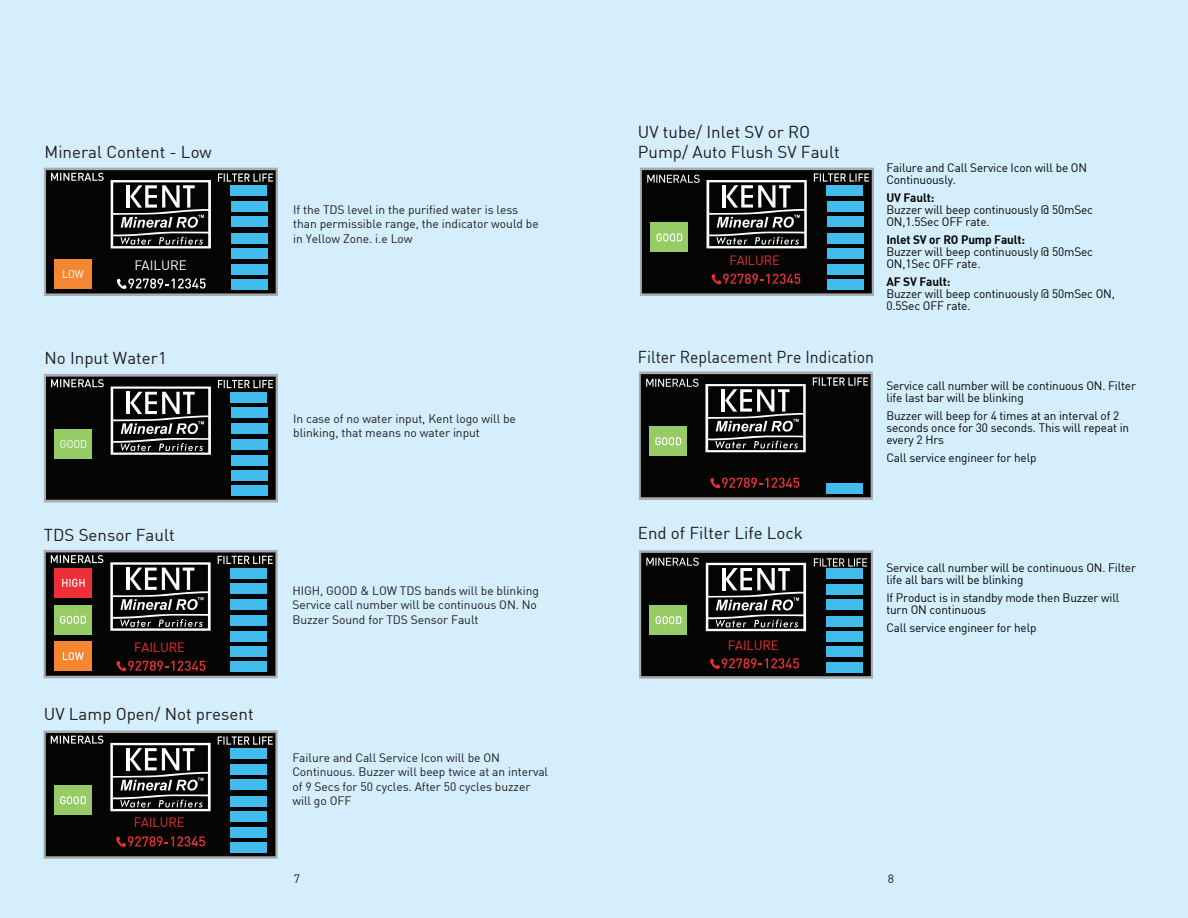
<style>
.page{position:relative;width:1188px;height:918px;background:#d4effb}
.page>*{position:absolute;margin:0;border:0;box-sizing:border-box;transform-origin:0 0}
.t1{font:16.95px/20.2px "DIN";color:#201d1e}
.t2{font:16.95px "DIN";color:#201d1e;scale:.93 1}
.t3{font:13.35px "DIN";letter-spacing:-.005em;color:#fff}
.t4{font:13.2px "DIN";letter-spacing:-.01em;color:#ed3037}
.t5{font:12px/12px "DIN";letter-spacing:-.01em;color:#040503}
.t6{font:12px/14.4px "DIN";letter-spacing:-.005em;color:#201d1e}
.t7{font:700 12px "DIN";letter-spacing:-.01em;color:#040503}
.t8{font:11.1px "DIN";color:#fff;scale:.93 1}
</style>
<div class="page">
<svg style="left:44px;top:168px;width:234px;height:128px"></svg>
<svg style="left:44px;top:374px;width:234px;height:128px"></svg>
<svg style="left:44px;top:550px;width:234px;height:128px"></svg>
<svg style="left:44px;top:730px;width:234px;height:129px"></svg>
<svg style="left:640px;top:168px;width:234px;height:128px"></svg>
<svg style="left:639px;top:371px;width:234px;height:129px"></svg>
<svg style="left:639px;top:550px;width:234px;height:129px"></svg>
<h1 class="t1" style="left:45px;top:141px;width:169px">Mineral Content - Low</h1>
<p class="t8" style="left:62px;top:267px;width:25px">LOW</p>
<p class="t3" style="left:135px;top:257px;width:54px">FAILURE</p>
<h1 class="t1" style="left:45px;top:347px;width:124px">No Input Water1</h1>
<p class="t8" style="left:60px;top:437px;width:31px">GOOD</p>
<h1 class="t1" style="left:44px;top:524px;width:132px">TDS Sensor Fault</h1>
<p class="t4" style="left:134px;top:639px;width:52px">FAILURE</p>
<h1 class="t1" style="left:44px;top:703px;width:211px">UV Lamp Open/ Not present</h1>
<p class="t4" style="left:134px;top:814px;width:52px">FAILURE</p>
<p class="t6" style="left:293px;top:202px;width:247px">If the TDS level in the purified water is less than permissible range, the indicator would be in Yellow Zone. i.e Low</p>
<p class="t6" style="left:293px;top:411px;width:224px">In case of no water input, Kent logo will be blinking, that means no water input</p>
<p class="t6" style="left:292px;top:583px;width:248px">HIGH, GOOD &amp; LOW TDS bands will be blinking<br>Service call number will be continuous ON. No<br>Buzzer Sound for TDS Sensor Fault</p>
<p class="t6" style="left:292px;top:750px;width:257px">Failure and Call Service Icon will be ON Continuous. Buzzer will beep twice at an interval of 9 Secs for 50 cycles. After 50 cycles buzzer will go OFF</p>
<h1 class="t1" style="left:638px;top:122px;width:203px">UV tube/ Inlet SV or RO<br>Pump/ Auto Flush SV Fault</h1>
<p class="t4" style="left:729px;top:252px;width:52px">FAILURE</p>
<p class="t5" style="left:886px;top:162px;width:202px">Failure and Call Service Icon will be ON<br>Continuously.</p>
<p class="t7" style="left:886px;top:190px;width:50px">UV Fault:</p>
<p class="t5" style="left:886px;top:204px;width:208px">Buzzer will beep continuously @ 50mSec<br>ON,1.5Sec OFF rate.</p>
<p class="t7" style="left:886px;top:232px;width:140px">Inlet SV or RO Pump Fault:</p>
<p class="t5" style="left:886px;top:246px;width:208px">Buzzer will beep continuously @ 50mSec<br>ON,1Sec OFF rate.</p>
<p class="t7" style="left:886px;top:274px;width:65px">AF SV Fault:</p>
<p class="t5" style="left:886px;top:288px;width:230px">Buzzer will beep continuously @ 50mSec ON,<br>0.5Sec OFF rate.</p>
<h1 class="t2" style="left:638px;top:346px;width:255px">Filter Replacement Pre Indication</h1>
<p class="t5" style="left:886px;top:379px;width:251px">Service call number will be continuous ON. Filter life last bar will be blinking</p>
<p class="t5" style="left:886px;top:409px;width:244px">Buzzer will beep for 4 times at an interval of 2 seconds once for 30 seconds. This will repeat in every 2 Hrs</p>
<p class="t5" style="left:886px;top:451px;width:152px">Call service engineer for help</p>
<h1 class="t1" style="left:638px;top:522px;width:167px">End of Filter Life Lock</h1>
<p class="t4" style="left:728px;top:637px;width:52px">FAILURE</p>
<p class="t5" style="left:886px;top:562px;width:251px">Service call number will be continuous ON. Filter life all bars will be blinking</p>
<p class="t5" style="left:886px;top:592px;width:235px">If Product is in standby mode then Buzzer will turn ON continuous</p>
<p class="t5" style="left:886px;top:622px;width:152px">Call service engineer for help</p>
<p class="t6" style="left:294px;top:872px;width:8px">7</p>
<p class="t6" style="left:888px;top:872px;width:8px">8</p>
</div>
